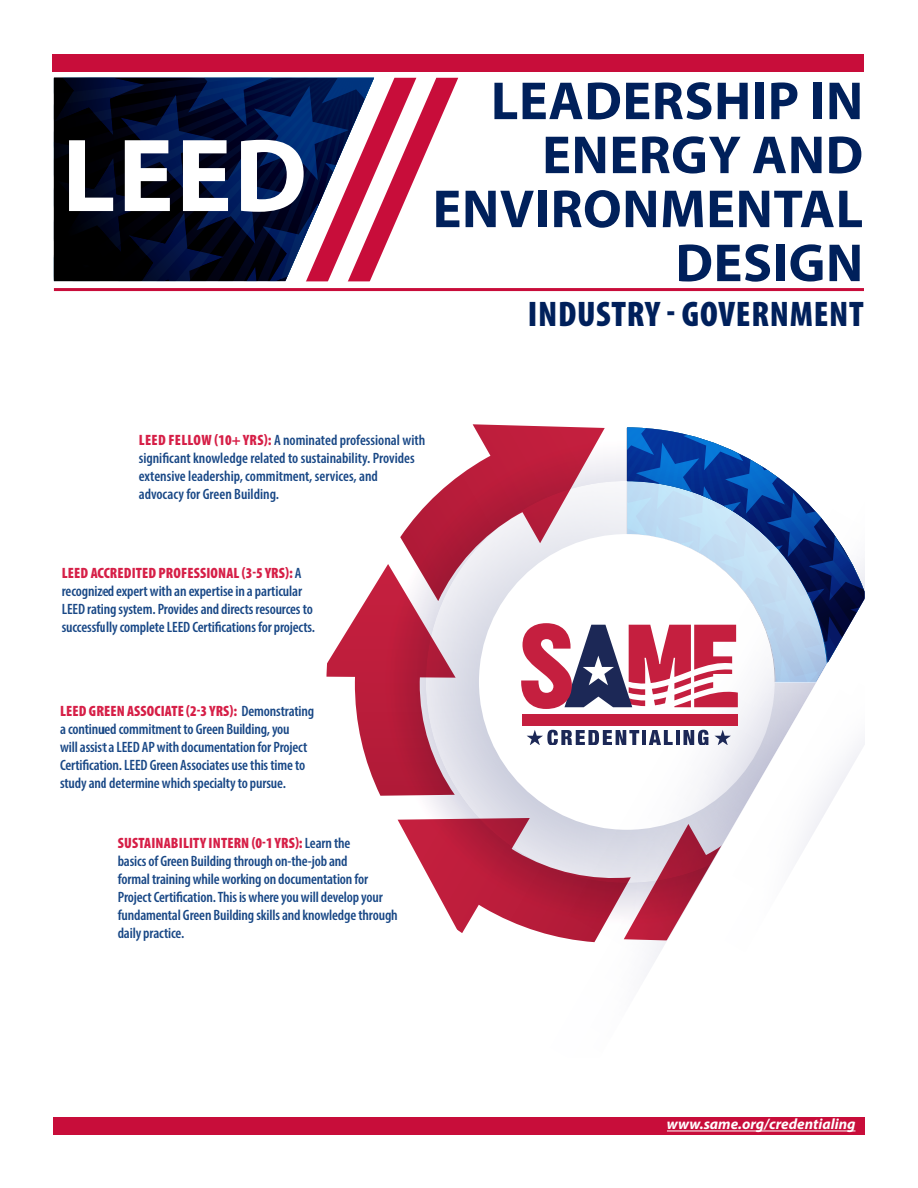
<style>
.page{position:relative;width:918px;height:1188px;background:#fff}
.page>*{position:absolute;margin:0;border:0;box-sizing:border-box;transform-origin:0 0}
.t1{font:700 105px "Myriad Pro";color:#fff}
.t2{font:700 54px/54px "Myriad Pro";letter-spacing:.01em;color:#00205b;text-align:right}
.t3{font:900 condensed 35.7px "Myriad Pro";letter-spacing:.02em;color:#00205b}
.t4{font:600 condensed 15px/18px "Myriad Pro";letter-spacing:-.01em;color:#194886}
.t5{font:italic 700 15px "Myriad Pro";color:#fff}
.s1{font-weight:900;color:#d61f47}
</style>
<div class="page">
<svg style="left:374px;top:78px;width:84px;height:194px"></svg>
<svg style="left:54px;top:78px;width:320px;height:203px;background:#1b1c38"></svg>
<hr style="left:54px;top:288px;width:810px;height:3px;background:#c80d3a">
<div style="left:53px;top:54px;width:811px;height:17px;background:#c80d3a"></div>
<div style="left:53px;top:1118px;width:812px;height:17px;background:#c80d3a"></div>
<hr style="left:667px;top:1131px;width:188px;height:1px;background:#fff">
<svg style="left:326px;top:424px;width:538px;height:519px"></svg>
<p class="t1" style="left:62px;top:107px;width:247px">LEED</p>
<p class="t2" style="left:433px;top:72px;width:432px">LEADERSHIP IN<br>ENERGY AND<br>ENVIRONMENTAL<br>DESIGN</p>
<p class="t3" style="left:528px;top:291px;width:338px">INDUSTRY - GOVERNMENT</p>
<p class="t4" style="left:139px;top:431px;width:288px"><span class="s1">LEED FELLOW (10+ YRS):</span> A nominated professional with significant knowledge related to sustainability. Provides extensive leadership, commitment, services, and advocacy for Green Building.</p>
<p class="t4" style="left:62px;top:563px;width:255px"><span class="s1">LEED ACCREDITED PROFESSIONAL (3-5 YRS):</span> A recognized expert with an expertise in a particular LEED rating system. Provides and directs resources to successfully complete LEED Certifications for projects.</p>
<p class="t4" style="left:60px;top:702px;width:256px"><span class="s1">LEED GREEN ASSOCIATE (2-3 YRS):</span> Demonstrating a continued commitment to Green Building, you<br>will assist a LEED AP with documentation for Project Certification. LEED Green Associates use this time to study and determine which specialty to pursue.</p>
<p class="t4" style="left:118px;top:834px;width:281px"><span class="s1">SUSTAINABILITY INTERN (0-1 YRS):</span> Learn the<br>basics of Green Building through on-the-job and<br>formal training while working on documentation for Project Certification. This is where you will develop your fundamental Green Building skills and knowledge through daily practice.</p>
<p class="t5" style="left:667px;top:1115px;width:190px">www.same.org/credentialing</p>
</div>
